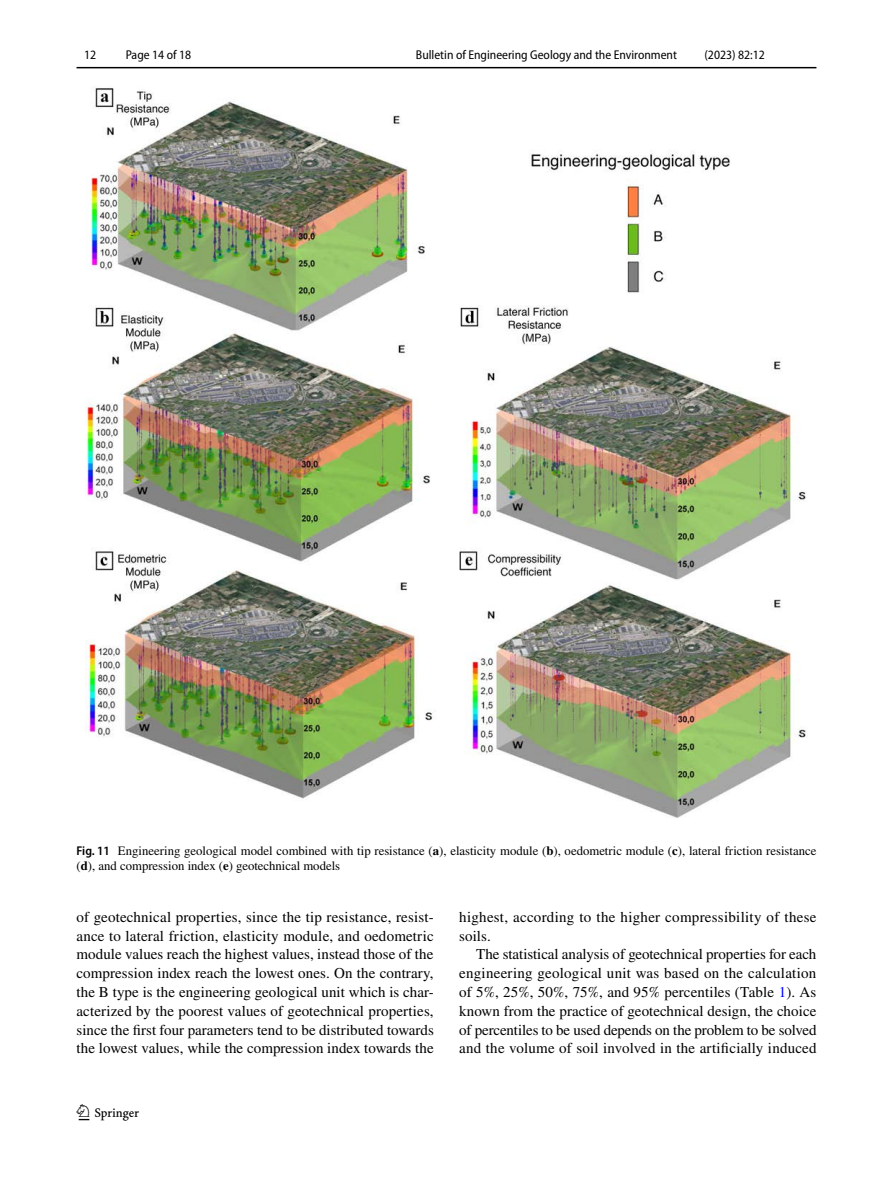
<style>
.page{position:relative;width:893px;height:1187px;background:#fff}
.page>*{position:absolute;margin:0;border:0;box-sizing:border-box;transform-origin:0 0}
.t1{font:22.5px "Springnew Regular 2";color:#000}
.t2{font:15px/18.8px "STIX";letter-spacing:.015em;color:#000;text-align:justify}
.t3{font:12.75px/15px "STIX";color:#000}
.t4{font:semi-condensed 12.75px "Myriad Pro";color:#000}
.s1{font-family:"Myriad Pro";font-weight:600;font-stretch:semi-condensed}
.s2{font-weight:700}
.s3{color:#00f}
</style>
<div class="page">
<hr style="left:77px;top:67px;width:739px;height:1px;background:#000">
<img style="left:85px;top:88px;width:722px;height:730px">
<p class="t4" style="left:84px;top:48px;width:14px">12</p>
<p class="t4" style="left:126px;top:48px;width:67px">Page 14 of 18</p>
<p class="t4" style="left:416px;top:48px;width:263px">Bulletin of Engineering Geology and the Environment</p>
<p class="t4" style="left:704px;top:48px;width:62px">(2023) 82:12</p>
<p class="t3" style="left:77px;top:843px;width:741px"><span class="s1">Fig. 11</span> Engineering geological model combined with tip resistance (<span class="s2">a</span>), elasticity module (<span class="s2">b</span>), oedometric module (<span class="s2">c</span>), lateral friction resistance (<span class="s2">d</span>), and compression index (<span class="s2">e</span>) geotechnical models</p>
<p class="t2" style="left:77px;top:908px;width:359px">of geotechnical properties, since the tip resistance, resist&shy;ance to lateral friction, elasticity module, and oedometric module values reach the highest values, instead those of the compression index reach the lowest ones. On the contrary, the B type is the engineering geological unit which is char&shy;acterized by the poorest values of geotechnical properties, since the first four parameters tend to be distributed towards the lowest values, while the compression index towards the</p>
<p class="t2" style="left:459px;top:908px;width:359px">highest, according to the higher compressibility of these soils.</p>
<p class="t2" style="left:459px;top:946px;width:359px;text-indent:17px">The statistical analysis of geotechnical properties for each engineering geological unit was based on the calculation of 5%, 25%, 50%, 75%, and 95% percentiles (Table <span class="s3">1</span>). As known from the practice of geotechnical design, the choice of percentiles to be used depends on the problem to be solved and the volume of soil involved in the artificially induced</p>
<h1 class="t1" style="left:79px;top:1104px;width:62px">1 3</h1>
</div>
